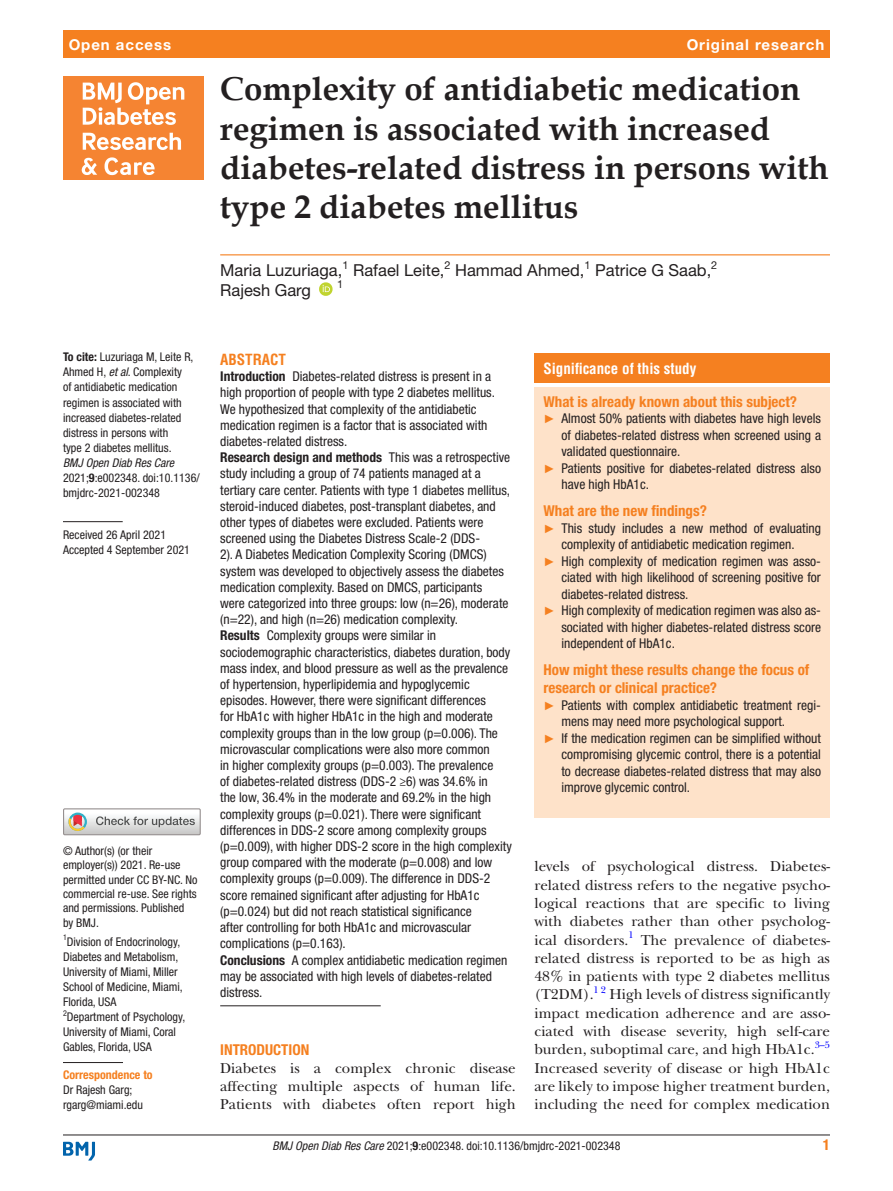
<style>
.page{position:relative;width:893px;height:1191px;background:#fff}
.page>*{position:absolute;margin:0;border:0;box-sizing:border-box;transform-origin:0 0}
.t1{font:700 33px/39px "Book Antiqua";color:#231f20}
.t2{font:16.5px "Helvetica Neue LT Std";color:#231f20}
.t3{font:15px/18.3px "New Baskerville";color:#231f20;text-align:justify}
.t4{font:700 condensed 15px/18px "Helvetica Neue LT Std";color:#f58020}
.t5{font:700 15px "Helvetica Neue LT Std";letter-spacing:.065em;color:#fff}
.t6{font:700 condensed 15px "Helvetica";color:#fff}
.t7{font:700 condensed 15px "Helvetica";color:#f58020}
.t8{font:condensed 13.5px/16.2px "Helvetica Neue LT Std";color:#231f20}
.t9{font:condensed 12px/15px "Helvetica Neue LT Std";color:#231f20}
.t10{font:700 condensed 12px "Helvetica Neue LT Std";color:#f58020}
.t11{font:10.95px "Helvetica Neue LT Std";color:#231f20}
.t12{font:9.9px "New Baskerville";color:#00f}
.s1{font-weight:700}
.s2{font-style:italic}
.s3{font-family:"Arial";font-stretch:normal;font-size:12px;color:#f58020}
</style>
<div class="page">
<hr style="left:63px;top:1134px;width:767px;height:1px;background:#231f20">
<svg style="left:63px;top:1141px;width:32px;height:19px"></svg>
<div style="left:63px;top:31px;width:767px;height:27px;background:#f58020"></div>
<hr style="left:220px;top:254px;width:610px;height:1px;background:#f58020">
<svg style="left:319px;top:282px;width:14px;height:14px"></svg>
<hr style="left:63px;top:1062px;width:60px;height:1px;background:#231f20">
<hr style="left:63px;top:521px;width:60px;height:1px;background:#231f20">
<div style="left:63px;top:808px;width:138px;height:27px;border:1px solid #969090"></div>
<svg style="left:64px;top:809px;width:136px;height:25px"></svg>
<div style="left:63px;top:76px;width:140px;height:104px;background:#f58432"></div>
<svg style="left:83px;top:82px;width:101px;height:43px"></svg>
<svg style="left:83px;top:133px;width:98px;height:17px"></svg>
<svg style="left:82px;top:158px;width:15px;height:17px"></svg>
<svg style="left:105px;top:157px;width:50px;height:18px"></svg>
<hr style="left:220px;top:1005px;width:161px;height:1px;background:#231f20">
<div style="left:534px;top:353px;width:296px;height:30px;background:#f58020"></div>
<div style="left:534px;top:387px;width:296px;height:431px;background:#fee2c9"></div>
<p class="t5" style="left:69px;top:35px;width:104px">Open access</p>
<p class="t5" style="left:687px;top:35px;width:139px">Original research</p>
<h1 class="t1" style="left:220px;top:70px;width:610px">Complexity of antidiabetic medication regimen is associated with increased diabetes-related distress in persons with type 2 diabetes mellitus</h1>
<p class="t2" style="left:220px;top:260px;width:124px">Maria Luzuriaga,</p>
<p class="t11" style="left:342px;top:258px;width:8px">1</p>
<p class="t2" style="left:353px;top:260px;width:93px">Rafael Leite,</p>
<p class="t11" style="left:444px;top:258px;width:8px">2</p>
<p class="t2" style="left:455px;top:260px;width:131px">Hammad Ahmed,</p>
<p class="t11" style="left:584px;top:258px;width:8px">1</p>
<p class="t2" style="left:595px;top:260px;width:118px">Patrice G Saab,</p>
<p class="t11" style="left:711px;top:258px;width:8px">2</p>
<p class="t2" style="left:220px;top:280px;width:92px">Rajesh Garg</p>
<p class="t11" style="left:337px;top:278px;width:8px">1</p>
<p class="t9" style="left:63px;top:350px;width:132px"><span class="s1">To cite:</span> Luzuriaga M, Leite R,<br>Ahmed H, <span class="s2">et al</span>. Complexity of antidiabetic medication regimen is associated with increased diabetes-related distress in persons with<br>type 2 diabetes mellitus.</p>
<p class="t9" style="left:63px;top:455px;width:138px"><span class="s2">BMJ Open Diab Res Care<br></span>2021;<span class="s1">9</span>:e002348. doi:10.1136/ bmjdrc-2021-002348</p>
<p class="t9" style="left:63px;top:527px;width:128px">Received 26 April 2021<br>Accepted 4 September 2021</p>
<p class="t9" style="left:63px;top:843px;width:136px;line-height:14.4px">© Author(s) (or their employer(s)) 2021. Re-use permitted under CC BY-NC. No commercial re-use. See rights and permissions. Published by BMJ.</p>
<p class="t9" style="left:63px;top:934px;width:124px"><sup>1</sup>Division of Endocrinology,<br>Diabetes and Metabolism,<br>University of Miami, Miller<br>School of Medicine, Miami,<br>Florida, USA<br><sup>2</sup>Department of Psychology,<br>University of Miami, Coral<br>Gables, Florida, USA</p>
<p class="t10" style="left:63px;top:1067px;width:91px">Correspondence to</p>
<p class="t9" style="left:63px;top:1082px;width:82px">Dr Rajesh Garg; rgarg@miami.edu</p>
<p class="t7" style="left:220px;top:350px;width:67px">ABSTRACT</p>
<p class="t8" style="left:220px;top:368px;width:293px"><span class="s1">Introduction</span> Diabetes-related distress is present in a high proportion of people with type 2 diabetes mellitus.<br>We hypothesized that complexity of the antidiabetic medication regimen is a factor that is associated with diabetes-related distress.<br><span class="s1">Research design and methods</span> This was a retrospective study including a group of 74 patients managed at a tertiary care center. Patients with type 1 diabetes mellitus, steroid-induced diabetes, post-transplant diabetes, and other types of diabetes were excluded. Patients were screened using the Diabetes Distress Scale-2 (DDS-<br>2). A Diabetes Medication Complexity Scoring (DMCS) system was developed to objectively assess the diabetes medication complexity. Based on DMCS, participants<br>were categorized into three groups: low (n=26), moderate (n=22), and high (n=26) medication complexity.<br><span class="s1">Results</span> Complexity groups were similar in sociodemographic characteristics, diabetes duration, body mass index, and blood pressure as well as the prevalence of hypertension, hyperlipidemia and hypoglycemic episodes. However, there were significant differences<br>for HbA1c with higher HbA1c in the high and moderate complexity groups than in the low group (p=0.006). The microvascular complications were also more common<br>in higher complexity groups (p=0.003). The prevalence<br>of diabetes-related distress (DDS-2 ≥6) was 34.6% in<br>the low, 36.4% in the moderate and 69.2% in the high complexity groups (p=0.021). There were significant differences in DDS-2 score among complexity groups (p=0.009), with higher DDS-2 score in the high complexity group compared with the moderate (p=0.008) and low complexity groups (p=0.009). The difference in DDS-2 score remained significant after adjusting for HbA1c (p=0.024) but did not reach statistical significance<br>after controlling for both HbA1c and microvascular complications (p=0.163).<br><span class="s1">Conclusions</span> A complex antidiabetic medication regimen may be associated with high levels of diabetes-related distress.</p>
<p class="t4" style="left:220px;top:1040px;width:91px">INTRODUCTION</p>
<p class="t3" style="left:220px;top:1059px;width:297px">Diabetes is a complex chronic disease affecting multiple aspects of human life.<br>Patients with diabetes often report high</p>
<p class="t6" style="left:543px;top:359px;width:154px">Significance of this study</p>
<p class="t4" style="left:543px;top:392px;width:255px">What is already known about this subject?</p>
<p class="t8" style="left:543px;top:410px;width:279px"><span class="s3">►</span> Almost 50% patients with diabetes have high levels</p>
<p class="t8" style="left:561px;top:427px;width:261px">of diabetes-related distress when screened using a</p>
<p class="t8" style="left:561px;top:443px;width:121px">validated questionnaire.</p>
<p class="t8" style="left:543px;top:460px;width:279px"><span class="s3">►</span> Patients positive for diabetes-related distress also</p>
<p class="t8" style="left:561px;top:476px;width:89px">have high HbA1c.</p>
<p class="t4" style="left:543px;top:502px;width:165px">What are the new findings?</p>
<p class="t8" style="left:543px;top:520px;width:279px"><span class="s3">►</span> This study includes a new method of evaluating</p>
<p class="t8" style="left:561px;top:536px;width:235px">complexity of antidiabetic medication regimen.</p>
<p class="t8" style="left:543px;top:553px;width:279px"><span class="s3">►</span> High complexity of medication regimen was asso-</p>
<p class="t8" style="left:561px;top:569px;width:261px">ciated with high likelihood of screening positive for</p>
<p class="t8" style="left:561px;top:586px;width:129px">diabetes-related distress.</p>
<p class="t8" style="left:543px;top:602px;width:279px"><span class="s3">►</span> High complexity of medication regimen was also as-</p>
<p class="t8" style="left:561px;top:619px;width:261px">sociated with higher diabetes-related distress score</p>
<p class="t8" style="left:561px;top:635px;width:115px">independent of HbA1c.</p>
<p class="t4" style="left:543px;top:661px;width:267px">How might these results change the focus of research or clinical practice?</p>
<p class="t8" style="left:543px;top:697px;width:279px"><span class="s3">►</span> Patients with complex antidiabetic treatment regi-</p>
<p class="t8" style="left:561px;top:713px;width:225px">mens may need more psychological support.</p>
<p class="t8" style="left:543px;top:730px;width:279px"><span class="s3">►</span> If the medication regimen can be simplified without</p>
<p class="t8" style="left:561px;top:746px;width:261px">compromising glycemic control, there is a potential</p>
<p class="t8" style="left:561px;top:763px;width:261px">to decrease diabetes-related distress that may also</p>
<p class="t8" style="left:561px;top:779px;width:130px">improve glycemic control.</p>
<p class="t3" style="left:534px;top:857px;width:297px">levels of psychological distress. Diabetes&shy;related distress refers to the negative psycho&shy;logical reactions that are specific to living with diabetes rather than other psycholog&shy;ical disorders.</p>
<p class="t12" style="left:628px;top:928px;width:7px">1</p>
<p class="t3" style="left:534px;top:930px;width:297px;text-indent:106px">The prevalence of diabetes&shy;related distress is reported to be as high as 48% in patients with type 2 diabetes mellitus (T2DM).<sup>1</sup> <sup>2</sup> High levels of distress significantly impact medication adherence and are asso&shy;ciated with disease severity, high self-care burden, suboptimal care, and high HbA1c.</p>
<p class="t12" style="left:815px;top:1038px;width:17px">3–5</p>
<p class="t3" style="left:534px;top:1058px;width:297px">Increased severity of disease or high HbA1c are likely to impose higher treatment burden, including the need for complex medication</p>
<p class="t9" style="left:273px;top:1137px;width:349px"><span class="s2">BMJ Open Diab Res Care</span> 2021;<span class="s1">9</span>:e002348. doi:10.1136/bmjdrc-2021-002348</p>
<p class="t4" style="left:823px;top:1135px;width:9px">1</p>
</div>
